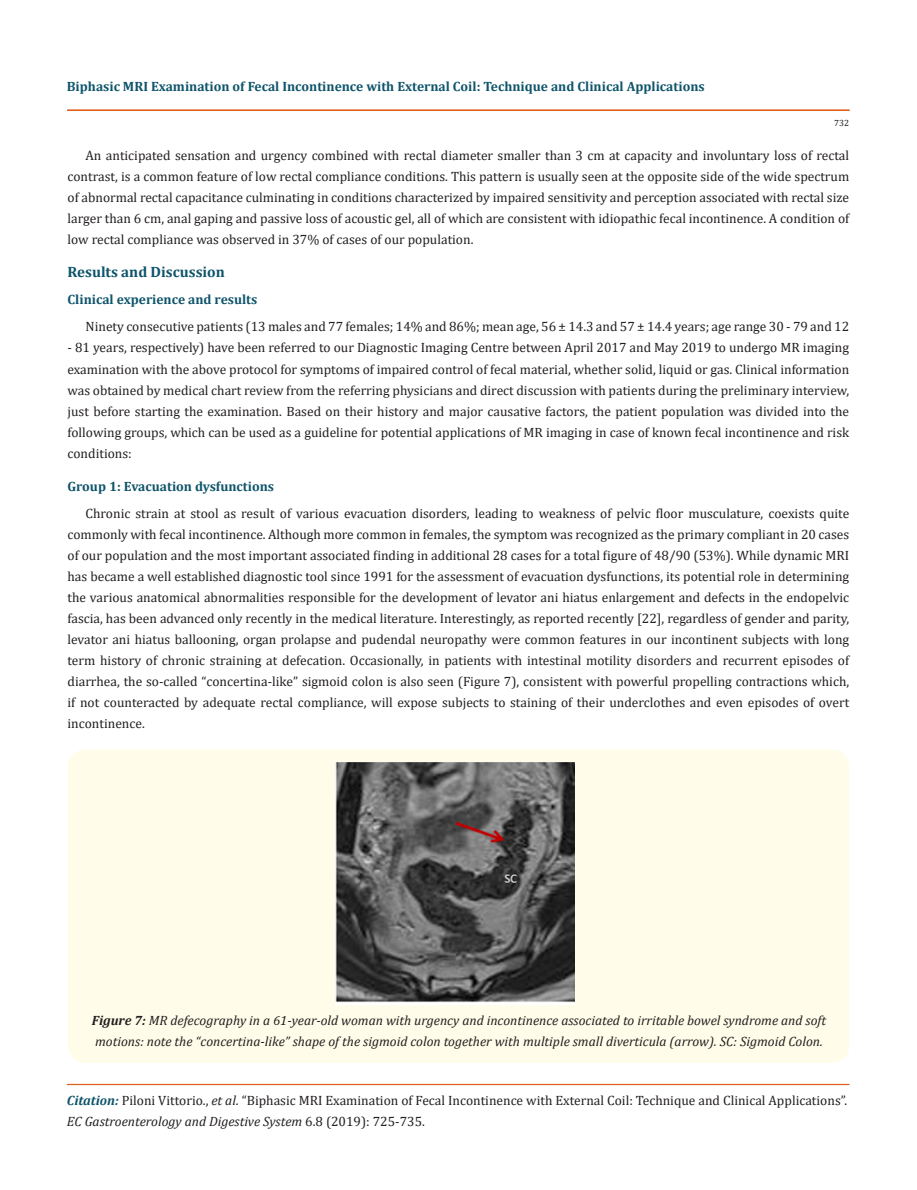
<style>
.page{position:relative;width:917px;height:1190px;background:#fff}
.page>*{position:absolute;margin:0;border:0;box-sizing:border-box;transform-origin:0 0}
.t1{font:700 15px "Cambria";color:#0e546a}
.t2{font:13.5px/21px "Cambria";color:#231f20;text-align:justify}
.t3{font:italic 13.5px/21px "Cambria";color:#231f20}
.t4{font:700 13.5px "Cambria";color:#0e546a}
.t5{font:9px "Cambria";color:#231f20}
.s1{font-weight:700}
.s2{font-weight:700;font-style:italic;color:#0e546a}
.s3{font-style:italic}
</style>
<div class="page">
<div style="left:67px;top:110px;width:782px;height:1px;border:1px solid #e05d1a"></div>
<div style="left:67px;top:1084px;width:782px;height:1px;border:1px solid #e05d1a"></div>
<div style="left:68px;top:749px;width:781px;height:313px;background:#fffde9;border-radius:18px"></div>
<img style="left:335px;top:762px;width:239px;height:242px">
<p class="t4" style="left:67px;top:77px;width:639px">Biphasic MRI Examination of Fecal Incontinence with External Coil: Technique and Clinical Applications</p>
<p class="t5" style="left:834px;top:117px;width:16px">732</p>
<p class="t2" style="left:68px;top:145px;width:783px;text-indent:18px">An anticipated sensation and urgency combined with rectal diameter smaller than 3 cm at capacity and involuntary loss of rectal contrast, is a common feature of low rectal compliance conditions. This pattern is usually seen at the opposite side of the wide spectrum of abnormal rectal capacitance culminating in conditions characterized by impaired sensitivity and perception associated with rectal size larger than 6 cm, anal gaping and passive loss of acoustic gel, all of which are consistent with idiopathic fecal incontinence. A condition of low rectal compliance was observed in 37% of cases of our population.</p>
<p class="t1" style="left:68px;top:262px;width:159px">Results and Discussion</p>
<p class="t4" style="left:68px;top:290px;width:191px">Clinical experience and results</p>
<p class="t2" style="left:86px;top:316px;width:765px">Ninety consecutive patients (13 males and 77 females; 14% and 86%; mean age, 56 ± 14.3 and 57 ± 14.4 years; age range 30 - 79 and 12</p>
<p class="t2" style="left:68px;top:337px;width:783px">- 81 years, respectively) have been referred to our Diagnostic Imaging Centre between April 2017 and May 2019 to undergo MR imaging examination with the above protocol for symptoms of impaired control of fecal material, whether solid, liquid or gas. Clinical information was obtained by medical chart review from the referring physicians and direct discussion with patients during the preliminary interview, just before starting the examination. Based on their history and major causative factors, the patient population was divided into the following groups, which can be used as a guideline for potential applications of MR imaging in case of known fecal incontinence and risk conditions:</p>
<p class="t4" style="left:68px;top:476px;width:208px">Group 1: Evacuation dysfunctions</p>
<p class="t2" style="left:68px;top:502px;width:783px;text-indent:18px">Chronic strain at stool as result of various evacuation disorders, leading to weakness of pelvic floor musculature, coexists quite commonly with fecal incontinence. Although more common in females, the symptom was recognized as the primary compliant in 20 cases of our population and the most important associated finding in additional 28 cases for a total figure of 48/90 (53%). While dynamic MRI has became a well established diagnostic tool since 1991 for the assessment of evacuation dysfunctions, its potential role in determining the various anatomical abnormalities responsible for the development of levator ani hiatus enlargement and defects in the endopelvic fascia, has been advanced only recently in the medical literature. Interestingly, as reported recently [22], regardless of gender and parity, levator ani hiatus ballooning, organ prolapse and pudendal neuropathy were common features in our incontinent subjects with long term history of chronic straining at defecation. Occasionally, in patients with intestinal motility disorders and recurrent episodes of diarrhea, the so-called “concertina-like” sigmoid colon is also seen (Figure 7), consistent with powerful propelling contractions which, if not counteracted by adequate rectal compliance, will expose subjects to staining of their underclothes and even episodes of overt incontinence.</p>
<p class="t3" style="left:92px;top:1009px;width:735px"><span class="s1">Figure 7:</span> MR defecography in a 61-year-old woman with urgency and incontinence associated to irritable bowel syndrome and soft motions: note the “concertina-like” shape of the sigmoid colon together with multiple small diverticula (arrow). SC: Sigmoid Colon.</p>
<p class="t2" style="left:67px;top:1089px;width:781px"><span class="s2">Citation:</span> Piloni Vittorio., <span class="s3">et al</span>. “Biphasic MRI Examination of Fecal Incontinence with External Coil: Technique and Clinical Applications”.<br><span class="s3">EC Gastroenterology and Digestive System</span> 6.8 (2019): 725-735.</p>
</div>
